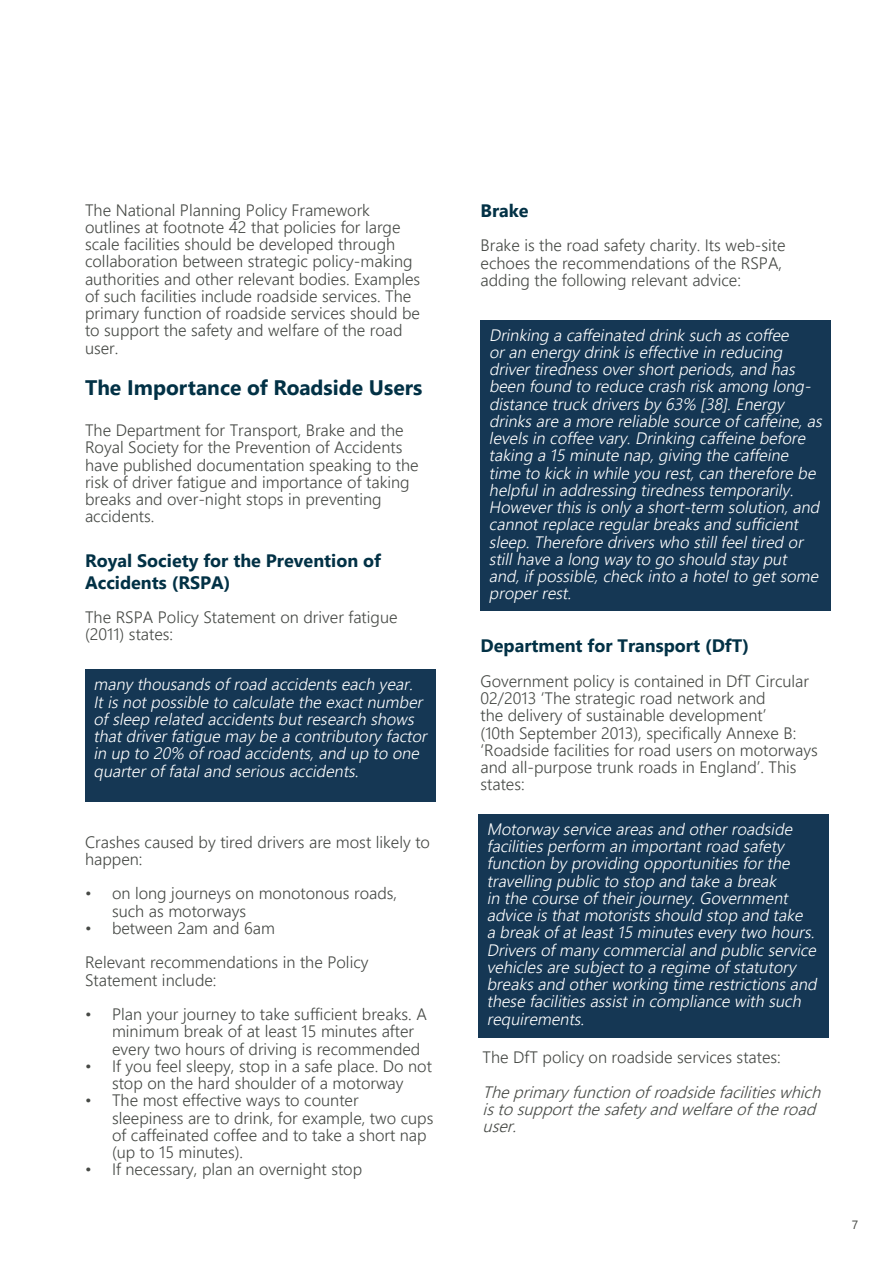
<style>
.page{position:relative;width:893px;height:1263px;background:#fff}
.page>*{position:absolute;margin:0;border:0;box-sizing:border-box;transform-origin:0 0}
.t1{font:700 21px "Leelawadee UI";color:#023145}
.t2{font:700 18px/21px "Leelawadee UI";color:#023145}
.t3{font:300 16.5px/17.2px "Leelawadee UI";color:#464945}
.t4{font:italic 300 16.5px/17.2px "Leelawadee UI";color:#fff}
.t5{font:italic 300 16.5px/17.2px "Leelawadee UI";color:#464945}
.t6{font:12px "Leelawadee UI";color:#464945}
</style>
<div class="page">
<div style="left:85px;top:670px;width:351px;height:132px;background:#153754"></div>
<div style="left:478px;top:814px;width:351px;height:224px;background:#153754"></div>
<div style="left:480px;top:320px;width:351px;height:291px;background:#153754"></div>
<p class="t3" style="left:85px;top:200px;width:337px">The National Planning Policy Framework outlines at footnote 42 that policies for large scale facilities should be developed through collaboration between strategic policy-making authorities and other relevant bodies. Examples of such facilities include roadside services. The primary function of roadside services should be to support the safety and welfare of the road user.</p>
<p class="t1" style="left:85px;top:372px;width:339px">The Importance of Roadside Users</p>
<p class="t3" style="left:85px;top:421px;width:335px">The Department for Transport, Brake and the Royal Society for the Prevention of Accidents have published documentation speaking to the risk of driver fatigue and importance of taking breaks and over-night stops in preventing accidents.</p>
<p class="t2" style="left:85px;top:549px;width:298px">Royal Society for the Prevention of<br>Accidents (RSPA)</p>
<p class="t3" style="left:85px;top:608px;width:314px">The RSPA Policy Statement on driver fatigue (2011) states:</p>
<p class="t4" style="left:94px;top:675px;width:338px">many thousandsofroad accidentseach year.<br>Itisnotpossible to calculate the exactnumber ofsleep related accidentsbutresearch shows thatdriverfatigue may be a contributory factor in up to 20% ofroad accidents,and up to one quarteroffataland seriousaccidents.</p>
<p class="t3" style="left:85px;top:832px;width:346px">Crashes caused by tired drivers are most likely to happen:</p>
<p class="t3" style="left:112px;top:884px;width:287px;text-indent:-27px">• on long journeys on monotonous roads, such as motorways</p>
<p class="t3" style="left:85px;top:910px;width:285px;line-height:34.5px">• between 2am and 6am<br>Relevant recommendations in the Policy</p>
<p class="t3" style="left:85px;top:970px;width:133px">Statement include:</p>
<p class="t3" style="left:112px;top:1005px;width:316px;text-indent:-27px">• Plan your journey to take sufficient breaks. A minimum break of at least 15 minutes after every two hours of driving is recommended</p>
<p class="t3" style="left:85px;top:1056px;width:348px;text-align:center">• If you feel sleepy, stop in a safe place. Do not stop on the hard shoulder of a motorway</p>
<p class="t3" style="left:112px;top:1091px;width:323px;text-indent:-27px">• The most effective ways to counter sleepiness are to drink, for example, two cups of caffeinated coffee and to take a short nap (up to 15 minutes).</p>
<p class="t3" style="left:85px;top:1160px;width:279px">• If necessary, plan an overnight stop</p>
<p class="t2" style="left:480px;top:199px;width:50px">Brake</p>
<p class="t3" style="left:480px;top:236px;width:307px">Brake is the road safety charity. Its web-site echoes the recommendations of the RSPA, adding the following relevant advice:</p>
<p class="t4" style="left:489px;top:325px;width:338px">Drinking a caffeinated drink such ascoffee oran energy drink iseffective in reducing drivertirednessovershortperiods,and has been found to reduce crash risk among long&shy;distance truck driversby 63% [38].Energy drinksare a more reliable source ofcaffeine,as levelsin coffee vary.Drinking caffeine before taking a 15 minute nap,giving the caffeine time to kick in while you rest,can therefore be helpfulin addressing tirednesstemporarily.<br>Howeverthisisonly a short-term solution,and cannotreplace regularbreaksand sufficient sleep.Therefore driverswho stillfeeltired or stillhave a long way to go should stay put and,ifpossible,check into a hotelto getsome properrest.</p>
<p class="t2" style="left:480px;top:634px;width:270px">Department for Transport (DfT)</p>
<p class="t3" style="left:480px;top:672px;width:339px">Government policy is contained in DfT Circular 02/2013 ‘The strategic road network and<br>the delivery of sustainable development’<br>(10th September 2013), specifically Annexe B: ‘Roadside facilities for road users on motorways and all-purpose trunk roads in England’. This states:</p>
<p class="t4" style="left:487px;top:819px;width:335px">Motorway service areasand otherroadside facilitiesperform an importantroad safety function by providing opportunitiesforthe travelling public to stop and take a break<br>in the course oftheirjourney.Government advice isthatmotoristsshould stop and take a break ofatleast15 minutesevery two hours.<br>Driversofmany commercialand public service vehiclesare subjectto a regime ofstatutory breaksand otherworking time restrictionsand these facilitiesassistin compliance with such requirements.</p>
<p class="t3" style="left:483px;top:1048px;width:300px">The DfT policy on roadside services states:</p>
<p class="t5" style="left:483px;top:1082px;width:345px">Theprimary functionofroadsidefacilitieswhich istosupportthesafety andwelfareoftheroad user.</p>
<p class="t6" style="left:852px;top:1216px;width:8px">7</p>
</div>
